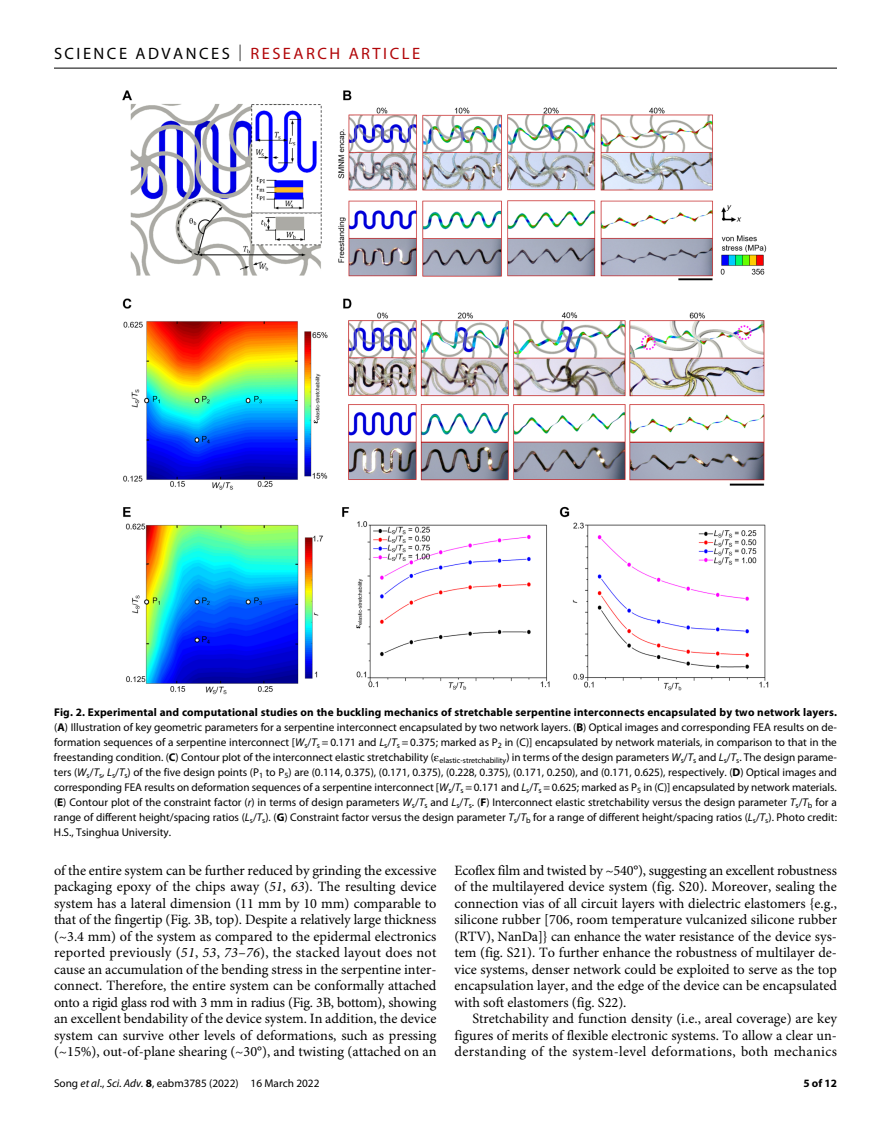
<style>
.page{position:relative;width:891px;height:1134px;background:#fff}
.page>*{position:absolute;margin:0;border:0;box-sizing:border-box;transform-origin:0 0}
.t1{font:16.5px "Myriad Pro";letter-spacing:.15em;color:#000}
.t2{font:14.25px/16.5px "Minion Pro";color:#000;text-align:justify}
.t3{font:11.25px/15px "Myriad Pro";color:#000;text-align:justify}
.t4{font:700 11.25px "Myriad Pro";color:#000}
.s1{font-weight:300}
.s2{color:#b10508}
.s3{font-weight:700}
.s4{font-style:italic}
</style>
<div class="page">
<hr style="left:54px;top:68px;width:783px;height:1px;background:#000">
<img style="left:122px;top:90px;width:647px;height:605px">
<p class="t1" style="left:54px;top:40px;width:368px">SCIENCE ADVANCES <span class="s1">|</span> <span class="s2">RESEARCH ARTICLE</span></p>
<p class="t3" style="left:54px;top:705px;width:785px"><span class="s3">Fig. 2. Experimental and computational studies on the buckling mechanics of stretchable serpentine interconnects encapsulated by two network layers. </span>(<span class="s3">A</span>) Illustration of key geometric parameters for a serpentine interconnect encapsulated by two network layers. (<span class="s3">B</span>) Optical images and corresponding FEA results on de&shy;formation sequences of a serpentine interconnect [<span class="s4">W</span><sub>s</sub>/<span class="s4">T</span><sub>s</sub> = 0.171 and <span class="s4">L</span><sub>s</sub>/<span class="s4">T</span><sub>s</sub> = 0.375; marked as P<sub>2</sub> in (C)] encapsulated by network materials, in comparison to that in the freestanding condition. (<span class="s3">C</span>) Contour plot of the interconnect elastic stretchability ( <sub>elastic-stretchability</sub>) in terms of the design parameters <span class="s4">W</span><sub>s</sub>/<span class="s4">T</span><sub>s</sub> and <span class="s4">L</span><sub>s</sub>/<span class="s4">T</span><sub>s</sub>. The design parame&shy;ters (<span class="s4">W</span><sub>s</sub>/<span class="s4">T</span><sub>s</sub>, <span class="s4">L</span><sub>s</sub>/<span class="s4">T</span><sub>s</sub>) of the five design points (P<sub>1</sub> to P<sub>5</sub>) are (0.114, 0.375), (0.171, 0.375), (0.228, 0.375), (0.171, 0.250), and (0.171, 0.625), respectively. (<span class="s3">D</span>) Optical images and corresponding FEA results on deformation sequences of a serpentine interconnect [<span class="s4">W</span><sub>s</sub>/<span class="s4">T</span><sub>s</sub> = 0.171 and <span class="s4">L</span><sub>s</sub>/<span class="s4">T</span><sub>s</sub> = 0.625; marked as P<sub>5</sub> in (C)] encapsulated by network materials. (<span class="s3">E</span>) Contour plot of the constraint factor (<span class="s4">r</span>) in terms of design parameters <span class="s4">W</span><sub>s</sub>/<span class="s4">T</span><sub>s</sub> and <span class="s4">L</span><sub>s</sub>/<span class="s4">T</span><sub>s</sub>. (<span class="s3">F</span>) Interconnect elastic stretchability versus the design parameter <span class="s4">T</span><sub>s</sub>/<span class="s4">T</span><sub>b</sub> for a range of different height/spacing ratios (<span class="s4">L</span><sub>s</sub>/<span class="s4">T</span><sub>s</sub>). (<span class="s3">G</span>) Constraint factor versus the design parameter <span class="s4">T</span><sub>s</sub>/<span class="s4">T</span><sub>b</sub> for a range of different height/spacing ratios (<span class="s4">L</span><sub>s</sub>/<span class="s4">T</span><sub>s</sub>). Photo credit:<br>H.S., Tsinghua University.</p>
<p class="t2" style="left:54px;top:863px;width:384px">of the entire system can be further reduced by grinding the excessive packaging epoxy of the chips away (<span class="s4">51</span>, <span class="s4">63</span>). The resulting device system has a lateral dimension (11 mm by 10 mm) comparable to that of the fingertip (Fig. 3B, top). Despite a relatively large thickness (~3.4 mm) of the system as compared to the epidermal electronics reported previously (<span class="s4">51</span>, <span class="s4">53</span>, <span class="s4">73</span>–<span class="s4">76</span>), the stacked layout does not cause an accumulation of the bending stress in the serpentine inter&shy;connect. Therefore, the entire system can be conformally attached onto a rigid glass rod with 3 mm in radius (Fig. 3B, bottom), showing an excellent bendability of the device system. In addition, the device system can survive other levels of deformations, such as pressing (~15%), out-of-plane shearing (~30°), and twisting (attached on an</p>
<p class="t2" style="left:454px;top:863px;width:384px">Ecoflex film and twisted by ~540°), suggesting an excellent robustness of the multilayered device system (fig. S20). Moreover, sealing the connection vias of all circuit layers with dielectric elastomers {e.g., silicone rubber [706, room temperature vulcanized silicone rubber (RTV), NanDa]} can enhance the water resistance of the device sys&shy;tem (fig. S21). To further enhance the robustness of multilayer de&shy;vice systems, denser network could be exploited to serve as the top encapsulation layer, and the edge of the device can be encapsulated with soft elastomers (fig. S22).</p>
<p class="t2" style="left:454px;top:1012px;width:384px;text-indent:18px">Stretchability and function density (i.e., areal coverage) are key figures of merits of flexible electronic systems. To allow a clear un&shy;derstanding of the system-level deformations, both mechanics</p>
<p class="t3" style="left:54px;top:1076px;width:267px">Song <span class="s4">et al</span>., <span class="s4">Sci. Adv.</span> <span class="s3">8</span>, eabm3785 (2022) 16 March 2022</p>
<p class="t4" style="left:803px;top:1074px;width:35px">5 of 12</p>
</div>
